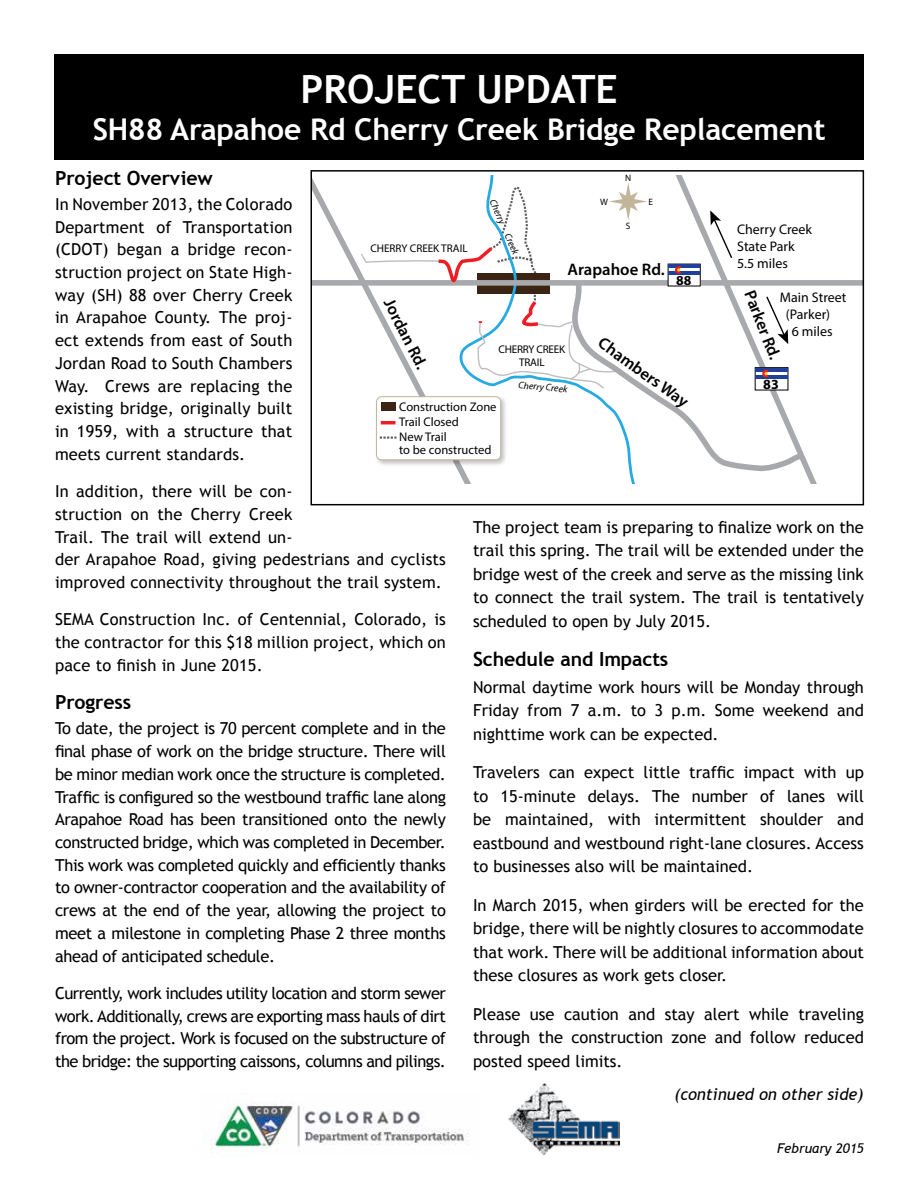
<style>
.page{position:relative;width:918px;height:1188px;background:#fff}
.page>*{position:absolute;margin:0;border:0;box-sizing:border-box;transform-origin:0 0}
.t1{font:700 39px "Trebuchet MS";color:#fff}
.t2{font:700 30px "Trebuchet MS";letter-spacing:-.005em;color:#fff}
.t3{font:700 19.5px "Trebuchet MS";letter-spacing:-.005em;color:#000}
.t4{font:600 16.65px "Myriad Pro";color:#000}
.t5{font:16.5px/22.6px "Trebuchet MS";color:#000;text-align:justify}
.t6{font:italic 16.5px "Trebuchet MS";color:#000}
.t7{font:700 14.1px "Myriad Pro";color:#000}
.t8{font:13.95px/16.6px "Myriad Pro";color:#000}
.t9{font:700 13.8px "Myriad Pro";color:#000}
.t10{font:italic 13.5px "Trebuchet MS";color:#000}
.t11{font:12.6px/15.1px "Myriad Pro";color:#000}
.t12{font:11.1px/13.4px "Myriad Pro";letter-spacing:-.015em;color:#000;text-align:center}
.t13{font:italic 9.75px "Myriad Pro";color:#000}
.t14{font:9.3px "Myriad Pro";color:#000}
</style>
<div class="page">
<div style="left:54px;top:54px;width:810px;height:106px;background:#000"></div>
<img style="left:211px;top:1102px;width:258px;height:50px">
<img style="left:508px;top:1083px;width:112px;height:72px">
<svg style="left:313px;top:175px;width:322px;height:308px"></svg>
<svg style="left:667px;top:175px;width:194px;height:308px"></svg>
<svg style="left:571px;top:277px;width:237px;height:198px"></svg>
<div style="left:668px;top:264px;width:32px;height:22px;background:#fff"></div>
<hr style="left:668px;top:264px;width:32px;height:4px;background:#21409a">
<hr style="left:668px;top:271px;width:32px;height:4px;background:#21409a">
<svg style="left:675px;top:266px;width:6px;height:8px"></svg>
<div style="left:755px;top:368px;width:33px;height:22px;background:#fff"></div>
<div style="left:755px;top:367px;width:33px;height:23px;border:1px solid #000"></div>
<hr style="left:756px;top:368px;width:32px;height:4px;background:#21409a">
<hr style="left:756px;top:375px;width:32px;height:4px;background:#21409a">
<svg style="left:762px;top:370px;width:7px;height:7px"></svg>
<svg style="left:765px;top:295px;width:23px;height:49px"></svg>
<svg style="left:710px;top:210px;width:23px;height:50px"></svg>
<img style="left:372px;top:392px;width:137px;height:76px">
<div style="left:377px;top:397px;width:124px;height:63px;background:#fff;border-radius:5px"></div>
<div style="left:376px;top:396px;width:125px;height:64px;border:1px solid #c2b59b;border-radius:5px"></div>
<div style="left:381px;top:402px;width:14px;height:9px;background:#3c2415"></div>
<hr style="left:381px;top:421px;width:14px;height:3px;background:#ed1d24">
<svg style="left:381px;top:437px;width:14px;height:2px"></svg>
<svg style="left:360px;top:182px;width:287px;height:208px"></svg>
<div style="left:310px;top:170px;width:554px;height:335px;border:2px solid #000"></div>
<h1 class="t1" style="left:301px;top:64px;width:319px">PROJECT UPDATE</h1>
<h2 class="t2" style="left:93px;top:111px;width:734px">SH88 Arapahoe Rd Cherry Creek Bridge Replacement</h2>
<p class="t3" style="left:55px;top:165px;width:159px">Project Overview</p>
<p class="t5" style="left:55px;top:193px;width:239px">In November 2013, the Colorado Department of Transportation (CDOT) began a bridge recon&shy;struction project on State High&shy;way (SH) 88 over Cherry Creek in Arapahoe County. The proj&shy;ect extends from east of South Jordan Road to South Chambers Way. Crews are replacing the existing bridge, originally built in 1959, with a structure that meets current standards.</p>
<p class="t5" style="left:55px;top:480px;width:392px;text-align:left">In addition, there will be con-<br>struction on the Cherry Creek<br>Trail. The trail will extend un-<br>der Arapahoe Road, giving pedestrians and cyclists improved connectivity throughout the trail system.</p>
<p class="t5" style="left:55px;top:608px;width:392px">SEMA Construction Inc. of Centennial, Colorado, is the contractor for this $18 million project, which on pace to finish in June 2015.</p>
<p class="t3" style="left:55px;top:690px;width:78px">Progress</p>
<p class="t5" style="left:55px;top:718px;width:392px">To date, the project is 70 percent complete and in the final phase of work on the bridge structure. There will be minor median work once the structure is completed.<br>Traffic is configured so the westbound traffic lane along Arapahoe Road has been transitioned onto the newly constructed bridge, which was completed in December.<br>This work was completed quickly and efficiently thanks to owner-contractor cooperation and the availability of crews at the end of the year, allowing the project to meet a milestone in completing Phase 2 three months ahead of anticipated schedule.</p>
<p class="t5" style="left:55px;top:982px;width:392px">Currently, work includes utility location and storm sewer work. Additionally, crews are exporting mass hauls of dirt from the project. Work is focused on the substructure of the bridge: the supporting caissons, columns and pilings.</p>
<p class="t14" style="left:625px;top:172px;width:8px">N</p>
<p class="t14" style="left:600px;top:196px;width:9px">W</p>
<p class="t14" style="left:648px;top:196px;width:6px">E</p>
<p class="t13" style="left:498px;top:198px;width:60px;rotate:66deg">Cherry Creek</p>
<p class="t14" style="left:626px;top:220px;width:6px">S</p>
<p class="t8" style="left:737px;top:221px;width:76px">Cherry Creek<br>State Park<br>5.5 miles</p>
<p class="t12" style="left:370px;top:242px;width:99px">CHERRY CREEK TRAIL</p>
<p class="t4" style="left:568px;top:259px;width:99px">Arapahoe Rd.</p>
<p class="t9" style="left:676px;top:272px;width:17px">88</p>
<p class="t4" style="left:759px;top:287px;width:74px;rotate:69deg">Parker Rd.</p>
<p class="t8" style="left:780px;top:289px;width:68px">Main Street</p>
<p class="t4" style="left:398px;top:295px;width:78px;rotate:63deg">Jordan Rd.</p>
<p class="t8" style="left:786px;top:306px;width:46px">(Parker)</p>
<p class="t8" style="left:792px;top:323px;width:42px">6 miles</p>
<p class="t4" style="left:607px;top:332px;width:108px;rotate:36deg">Chambers Way</p>
<p class="t12" style="left:499px;top:342px;width:68px">CHERRY CREEK<br>TRAIL</p>
<p class="t7" style="left:763px;top:375px;width:17px">83</p>
<p class="t13" style="left:519px;top:379px;width:51px;rotate:5deg">Cherry Creek</p>
<p class="t11" style="left:399px;top:399px;width:99px">Construction Zone<br>Trail Closed<br>New Trail</p>
<p class="t11" style="left:399px;top:442px;width:94px">to be constructed</p>
<p class="t5" style="left:473px;top:515px;width:392px;line-height:23.5px">The project team is preparing to finalize work on the trail this spring. The trail will be extended under the bridge west of the creek and serve as the missing link to connect the trail system. The trail is tentatively scheduled to open by July 2015.</p>
<p class="t3" style="left:473px;top:647px;width:197px">Schedule and Impacts</p>
<p class="t5" style="left:473px;top:675px;width:392px;line-height:23.5px">Normal daytime work hours will be Monday through Friday from 7 a.m. to 3 p.m. Some weekend and nighttime work can be expected.</p>
<p class="t5" style="left:473px;top:761px;width:392px;line-height:23.5px">Travelers can expect little traffic impact with up to 15-minute delays. The number of lanes will be maintained, with intermittent shoulder and eastbound and westbound right-lane closures. Access to businesses also will be maintained.</p>
<p class="t5" style="left:473px;top:893px;width:392px;line-height:23.5px">In March 2015, when girders will be erected for the bridge, there will be nightly closures to accommodate that work. There will be additional information about these closures as work gets closer.</p>
<p class="t5" style="left:473px;top:1002px;width:392px;line-height:23.5px">Please use caution and stay alert while traveling through the construction zone and follow reduced posted speed limits.</p>
<p class="t6" style="left:674px;top:1084px;width:191px">(continued on other side)</p>
<p class="t10" style="left:777px;top:1140px;width:88px">February 2015</p>
</div>
